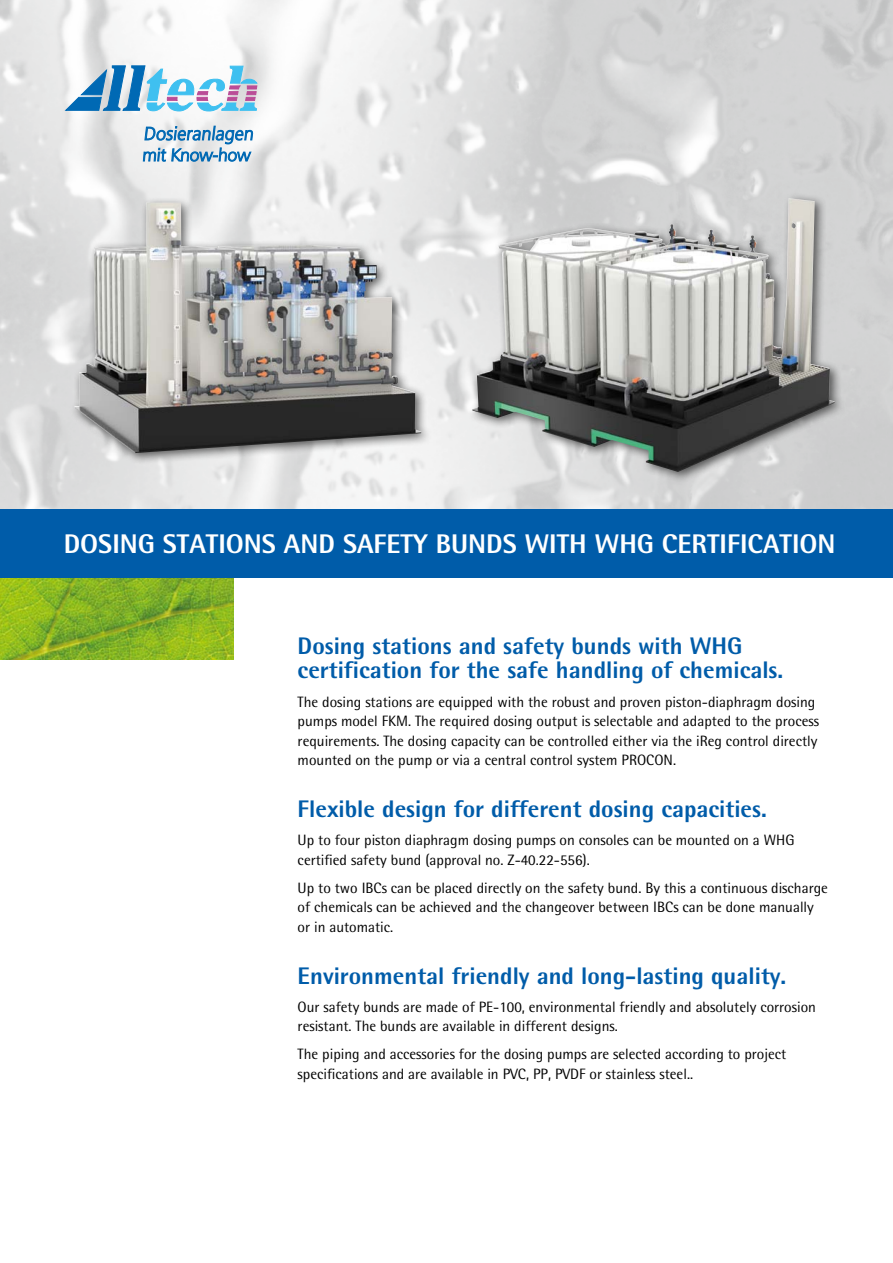
<style>
.page{position:relative;width:893px;height:1263px;background:#fff}
.page>*{position:absolute;margin:0;border:0;box-sizing:border-box;transform-origin:0 0}
.t1{font:800 27px "Rotis Semi Sans";color:#fff}
.t2{font:800 24px/24px "Rotis Semi Sans";color:#005ca9}
.t3{font:15px/19.5px "Rotis Semi Sans";color:#000}
</style>
<div class="page">
<img style="left:0;top:0;width:893px;height:509px">
<img style="left:0;top:577px;width:234px;height:82px">
<div style="left:0;top:509px;width:893px;height:68px;background:#005ca9"></div>
<svg style="left:143px;top:126px;width:110px;height:35px"></svg>
<svg style="left:65px;top:66px;width:192px;height:45px"></svg>
<div style="left:69px;top:196px;width:364px;height:269px;background:#000;opacity:.6"></div>
<img style="left:74px;top:202px;width:347px;height:251px">
<div style="left:467px;top:193px;width:379px;height:291px;background:#000;opacity:.6"></div>
<img style="left:669px;top:224px;width:117px;height:125px">
<p class="t1" style="left:64px;top:526px;width:773px">DOSING STATIONS AND SAFETY BUNDS WITH WHG CERTIFICATION</p>
<p class="t2" style="left:298px;top:634px;width:487px">Dosing stations and safety bunds with WHG certification for the safe handling of chemicals.</p>
<p class="t3" style="left:298px;top:692px;width:523px">The dosing stations are equipped with the robust and proven piston-diaphragm dosing pumps model FKM. The required dosing output is selectable and adapted to the process requirements. The dosing capacity can be controlled either via the iReg control directly mounted on the pump or via a central control system PROCON.</p>
<p class="t2" style="left:298px;top:796px;width:471px">Flexible design for different dosing capacities.</p>
<p class="t3" style="left:298px;top:830px;width:498px">Up to four piston diaphragm dosing pumps on consoles can be mounted on a WHG certified safety bund (approval no. Z-40.22-556).</p>
<p class="t3" style="left:298px;top:878px;width:532px">Up to two IBCs can be placed directly on the safety bund. By this a continuous discharge of chemicals can be achieved and the changeover between IBCs can be done manually or in automatic.</p>
<p class="t2" style="left:298px;top:963px;width:490px">Environmental friendly and long-lasting quality.</p>
<p class="t3" style="left:298px;top:997px;width:520px">Our safety bunds are made of PE-100, environmental friendly and absolutely corrosion resistant. The bunds are available in different designs.</p>
<p class="t3" style="left:298px;top:1044px;width:490px">The piping and accessories for the dosing pumps are selected according to project specifications and are available in PVC, PP, PVDF or stainless steel..</p>
</div>
